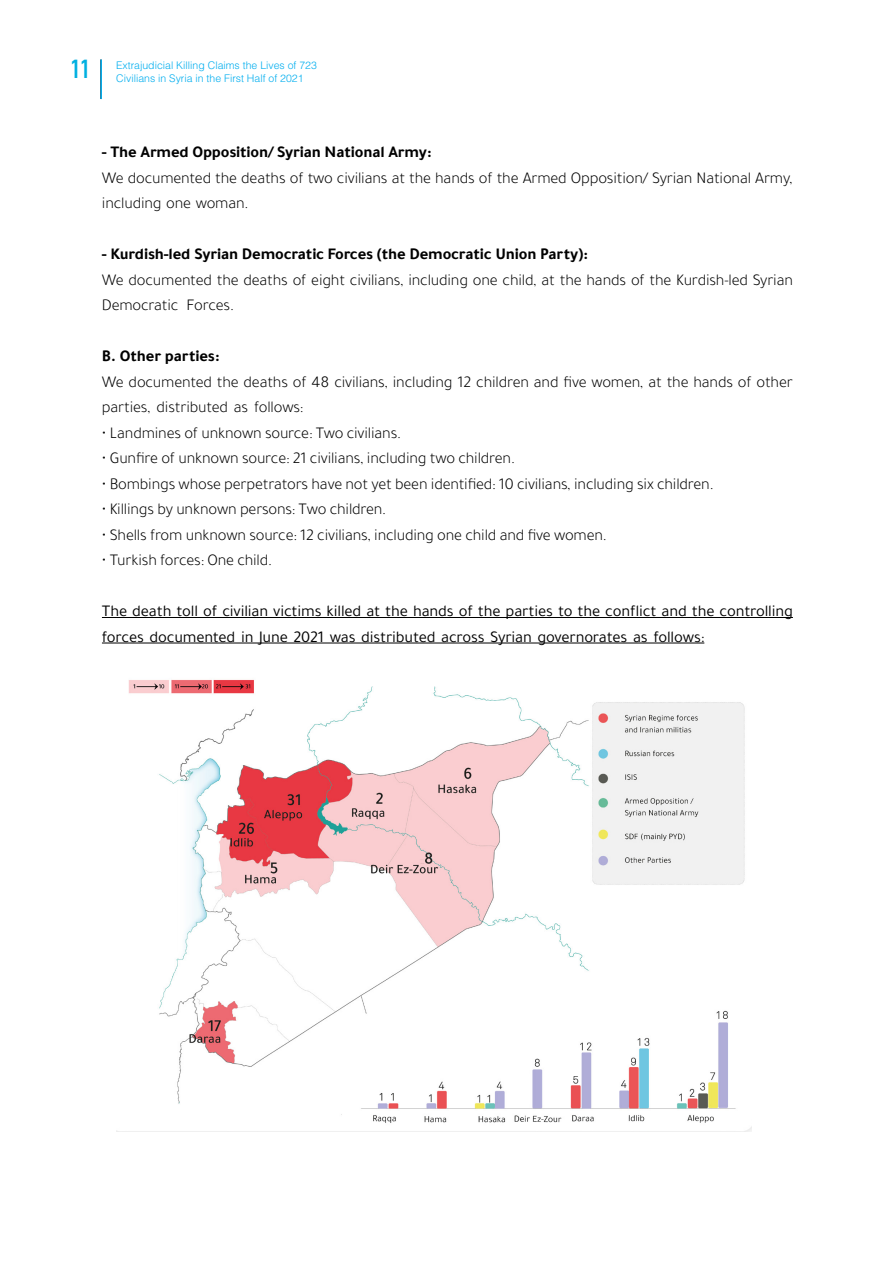
<style>
.page{position:relative;width:893px;height:1263px;background:#fff}
.page>*{position:absolute;margin:0;border:0;box-sizing:border-box;transform-origin:0 0}
.t1{font:700 25.5px "DIN Condensed";color:#00b0e0}
.t2{font:300 16.5px/25.5px "Tajawal";letter-spacing:-.01em;color:#000}
.t3{font:16.5px/25.5px "Tajawal";letter-spacing:-.01em;color:#000}
.t4{font:700 16.5px "Tajawal";letter-spacing:-.01em;color:#000}
.t5{font:300 10.5px "Helvetica";color:#00aeef}
</style>
<div class="page">
<hr style="left:100px;top:59px;width:2px;height:40px;background:#000;opacity:.75">
<hr style="left:100px;top:60px;width:2px;height:39px;background:#00aeef">
<hr style="left:102px;top:617px;width:691px;height:1px;background:#000">
<hr style="left:102px;top:643px;width:602px;height:1px;background:#000">
<img style="left:116px;top:679px;width:636px;height:452px">
<h1 class="t1" style="left:71px;top:54px;width:20px">11</h1>
<p class="t5" style="left:116px;top:58px;width:202px">Extrajudicial Killing Claims the Lives of 723</p>
<p class="t5" style="left:116px;top:72px;width:189px">Civilians in Syria in the First Half of 2021</p>
<p class="t4" style="left:102px;top:140px;width:331px">- The Armed Opposition/ Syrian National Army:</p>
<p class="t2" style="left:102px;top:165px;width:692px">We documented the deaths of two civilians at the hands of the Armed Opposition/ Syrian National Army, including one woman.</p>
<p class="t4" style="left:102px;top:242px;width:487px">- Kurdish-led Syrian Democratic Forces (the Democratic Union Party :(</p>
<p class="t2" style="left:187px;top:267px;width:608px;text-indent:-85px">We documented the deaths of eight civilians, including one child, at the hands of the Kurdish-led Syrian<br>Forces.</p>
<p class="t2" style="left:102px;top:292px;width:78px">Democratic</p>
<p class="t4" style="left:102px;top:344px;width:119px">.B Other parties:</p>
<p class="t2" style="left:102px;top:369px;width:692px">We documented the deaths of 48 civilians, including 12 children and five women, at the hands of other parties, distributed as follows:</p>
<p class="t2" style="left:102px;top:420px;width:301px">• Landmines of unknown source: Two civilians.</p>
<p class="t2" style="left:102px;top:445px;width:415px">• Gunfire of unknown source: 21 civilians, including two children.</p>
<p class="t2" style="left:102px;top:471px;width:613px">• Bombings whose perpetrators have not yet been identified 10: civilians, including six children.</p>
<p class="t2" style="left:102px;top:496px;width:286px">• Killings by unknown persons: Two children.</p>
<p class="t2" style="left:102px;top:522px;width:506px">• Shells from unknown source 12: civilians, including one child and five women.</p>
<p class="t2" style="left:102px;top:547px;width:172px">• Turkish forces: One child.</p>
<p class="t3" style="left:102px;top:598px;width:692px">The death toll of civilian victims killed at the hands of the parties to the conflict and the controlling forces documented in June 2021 was distributed across Syrian governorates as follows:</p>
</div>
